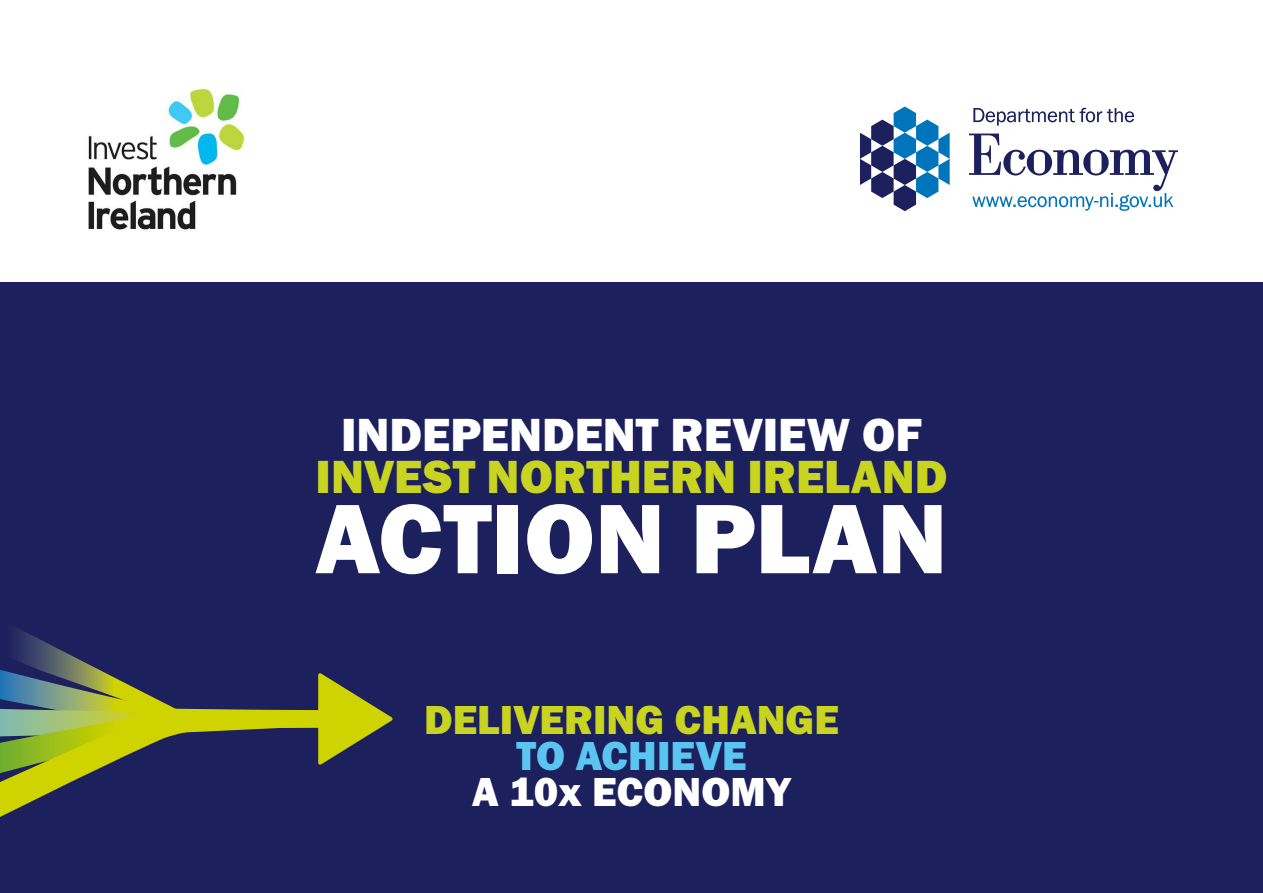
<style>
.page{position:relative;width:1263px;height:893px;background:#fff}
.page>*{position:absolute;margin:0;border:0;box-sizing:border-box;transform-origin:0 0}
.H1_-_Title{font:102.15px "Franklin Gothic URW Hea";color:#fff}
.H1_-_Title-2{font:48.15px/42.3px "Franklin Gothic URW Hea";color:#c8d41f;text-align:center}
.H1_-_Title-3{font:42px/36px "Franklin Gothic URW Hea";color:#c8d41f;text-align:center}
.s1{color:#fff}
.s2{color:#5bc5f2}
</style>
<div class="page">
<div style="left:0;top:282px;width:1263px;height:611px;background:#1c205c"></div>
<svg style="left:0;top:628px;width:393px;height:189px"></svg>
<img style="left:88px;top:86px;width:157px;height:144px">
<svg style="left:860px;top:107px;width:90px;height:104px"></svg>
<svg style="left:973px;top:108px;width:161px;height:18px"></svg>
<svg style="left:969px;top:134px;width:209px;height:77px"></svg>
<h1 class="H1_-_Title-2" style="left:316px;top:412px;width:633px"><span class="s1">INDEPENDENT REVIEW OF<br></span>INVEST NORTHERN IRELAND</h1>
<h1 class="H1_-_Title" style="left:316px;top:473px;width:633px">ACTION PLAN</h1>
<h1 class="H1_-_Title-3" style="left:424px;top:701px;width:416px">DELIVERING CHANGE<br><span class="s2">TO ACHIEVE<br></span><span class="s1">A 10x ECONOMY</span></h1>
</div>
